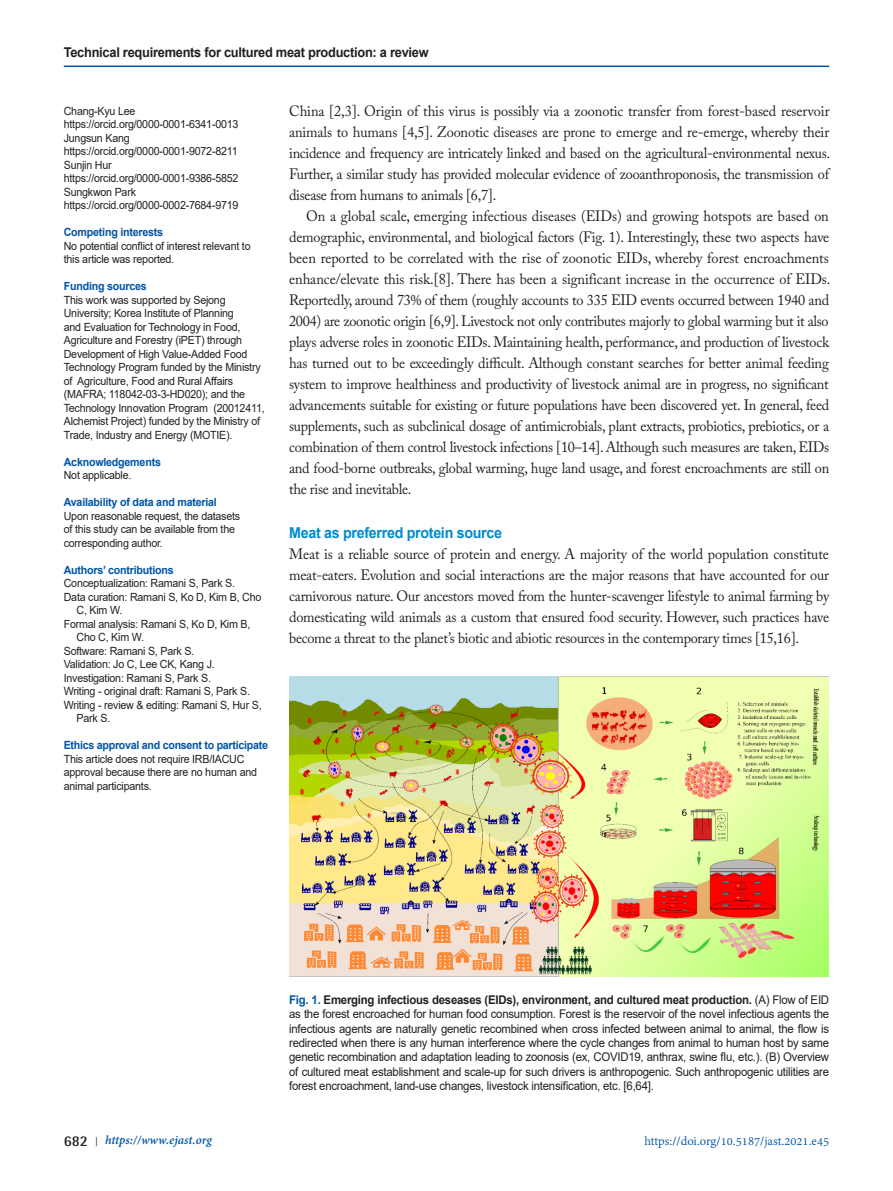
<style>
.page{position:relative;width:893px;height:1191px;background:#fff}
.page>*{position:absolute;margin:0;border:0;box-sizing:border-box;transform-origin:0 0}
.일반__웹{font:15px/21px "Adobe Caslon Pro";letter-spacing:-.02em;color:#231f20;text-align:justify;scale:.95 1}
.heading_2nd{font:700 15px "Arial";letter-spacing:-.02em;color:#0089cf;scale:.95 1}
.t1{font:700 13.5px "Arial";letter-spacing:-.02em;color:#231f20;scale:.95 1}
.t2{font:13.5px "Adobe Devanagari";color:#0154a6}
.t3{font:italic 700 13.5px "Adobe Devanagari";color:#0154a6}
.t4{font:12px/14.4px "Arial";letter-spacing:-.02em;color:#231f20;text-align:justify;scale:.95 1}
.corresponding_text_2{font:11.25px/13.5px "Arial";letter-spacing:-.02em;color:#231f20;scale:.95 1}
.corresponding_text_2-2{font:700 11.25px "Arial";letter-spacing:-.02em;color:#0154a6;scale:.95 1}
.s1{font-weight:700;color:#0154a6}
.s2{font-weight:700}
.s3{font-family:"Rotis Semi Sans Std";font-style:normal;font-size:15px;color:#231f20}
.s4{font-family:"Shonar Bangla";font-style:normal;font-size:12px;color:#231f20}
</style>
<div class="page">
<hr style="left:64px;top:66px;width:765px;height:1px;background:#0154a6">
<img style="left:290px;top:676px;width:538px;height:300px">
<p class="t1" style="left:64px;top:42px;width:386px">Technical requirements for cultured meat production: a review</p>
<p class="corresponding_text_2" style="left:64px;top:104px;width:77px">Chang-Kyu Lee</p>
<p class="corresponding_text_2" style="left:64px;top:117px;width:185px">https://orcid.org/0000-0001-6341-0013<br>Jungsun Kang</p>
<p class="corresponding_text_2" style="left:64px;top:144px;width:185px">https://orcid.org/0000-0001-9072-8211<br>Sunjin Hur</p>
<p class="corresponding_text_2" style="left:64px;top:171px;width:185px">https://orcid.org/0000-0001-9386-5852<br>Sungkwon Park</p>
<p class="corresponding_text_2" style="left:64px;top:198px;width:185px">https://orcid.org/0000-0002-7684-9719</p>
<p class="corresponding_text_2-2" style="left:64px;top:224px;width:106px">Competing interests</p>
<p class="corresponding_text_2" style="left:64px;top:239px;width:198px">No potential conflict of interest relevant to this article was reported.</p>
<p class="corresponding_text_2-2" style="left:64px;top:278px;width:89px">Funding sources</p>
<p class="corresponding_text_2" style="left:64px;top:293px;width:213px">This work was supported by Sejong University; Korea Institute of Planning<br>and Evaluation for Technology in Food, Agriculture and Forestry (iPET) through Development of High Value-Added Food Technology Program funded by the Ministry of Agriculture, Food and Rural Affairs (MAFRA; 118042-03-3-HD020); and the Technology Innovation Program (20012411, Alchemist Project) funded by the Ministry of Trade, Industry and Energy (MOTIE).</p>
<p class="corresponding_text_2-2" style="left:64px;top:454px;width:104px">Acknowledgements</p>
<p class="corresponding_text_2" style="left:64px;top:468px;width:73px">Not applicable.</p>
<p class="corresponding_text_2-2" style="left:64px;top:494px;width:163px">Availability of data and material</p>
<p class="corresponding_text_2" style="left:64px;top:509px;width:187px">Upon reasonable request, the datasets of this study can be available from the corresponding author.</p>
<p class="corresponding_text_2-2" style="left:64px;top:562px;width:117px">Authors’ contributions</p>
<p class="corresponding_text_2" style="left:64px;top:576px;width:182px">Conceptualization: Ramani S, Park S.</p>
<p class="corresponding_text_2" style="left:77px;top:590px;width:196px;text-indent:-13px">Data curation: Ramani S, Ko D, Kim B, Cho<br>C, Kim W.</p>
<p class="corresponding_text_2" style="left:77px;top:617px;width:185px;text-indent:-13px">Formal analysis: Ramani S, Ko D, Kim B,<br>Cho C, Kim W.</p>
<p class="corresponding_text_2" style="left:64px;top:644px;width:139px">Software: Ramani S, Park S.</p>
<p class="corresponding_text_2" style="left:64px;top:657px;width:160px">Validation: Jo C, Lee CK, Kang J.</p>
<p class="corresponding_text_2" style="left:64px;top:671px;width:156px">Investigation: Ramani S, Park S.</p>
<p class="corresponding_text_2" style="left:64px;top:684px;width:198px">Writing - original draft: Ramani S, Park S.</p>
<p class="corresponding_text_2" style="left:77px;top:698px;width:196px;text-indent:-13px">Writing - review &amp; editing: Ramani S, Hur S,<br>Park S.</p>
<p class="corresponding_text_2-2" style="left:64px;top:737px;width:216px">Ethics approval and consent to participate</p>
<p class="corresponding_text_2" style="left:64px;top:752px;width:205px">This article does not require IRB/IACUC approval because there are no human and animal participants.</p>
<p class="일반__웹" style="left:289px;top:100px;width:571px">China [2,3]. Origin of this virus is possibly via a zoonotic transfer from forest-based reservoir animals to humans [4,5]. Zoonotic diseases are prone to emerge and re-emerge, whereby their incidence and frequency are intricately linked and based on the agricultural-environmental nexus.<br>Further, a similar study has provided molecular evidence of zooanthroponosis, the transmission of disease from humans to animals [6,7].</p>
<p class="일반__웹" style="left:289px;top:205px;width:571px;text-align:left;text-indent:17px">On a global scale, emerging infectious diseases (EIDs) and growing hotspots are based on demographic, environmental, and biological factors (Fig. 1). Interestingly, these two aspects have been reported to be correlated with the rise of zoonotic EIDs, whereby forest encroachments enhance/elevate this risk.[8]. There has been a significant increase in the occurrence of EIDs.<br>Reportedly, around 73% of them (roughly accounts to 335 EID events occurred between 1940 and 2004) are zoonotic origin [6,9]. Livestock not only contributes majorly to global warming but it also plays adverse roles in zoonotic EIDs. Maintaining health, performance, and production of livestock has turned out to be exceedingly difficult. Although constant searches for better animal feeding system to improve healthiness and productivity of livestock animal are in progress, no significant advancements suitable for existing or future populations have been discovered yet. In general, feed supplements, such as subclinical dosage of antimicrobials, plant extracts, probiotics, prebiotics, or a combination of them control livestock infections [10–14]. Although such measures are taken, EIDs and food-borne outbreaks, global warming, huge land usage, and forest encroachments are still on the rise and inevitable.</p>
<p class="heading_2nd" style="left:289px;top:522px;width:226px">Meat as preferred protein source</p>
<p class="일반__웹" style="left:289px;top:543px;width:570px">Meat is a reliable source of protein and energy. A majority of the world population constitute meat-eaters. Evolution and social interactions are the major reasons that have accounted for our carnivorous nature. Our ancestors moved from the hunter-scavenger lifestyle to animal farming by domesticating wild animals as a custom that ensured food security. However, such practices have become a threat to the planet’s biotic and abiotic resources in the contemporary times [15,16].</p>
<p class="t4" style="left:289px;top:992px;width:570px"><span class="s1">Fig. 1.</span> <span class="s2">Emerging infectious deseases (EIDs), environment, and cultured meat production.</span> (A) Flow of EID as the forest encroached for human food consumption. Forest is the reservoir of the novel infectious agents the infectious agents are naturally genetic recombined when cross infected between animal to animal, the flow is redirected when there is any human interference where the cycle changes from animal to human host by same genetic recombination and adaptation leading to zoonosis (ex, COVID19, anthrax, swine flu, etc.). (B) Overview of cultured meat establishment and scale-up for such drivers is anthropogenic. Such anthropogenic utilities are forest encroachment, land-use changes, livestock intensification, etc. [6,64].</p>
<p class="t3" style="left:64px;top:1132px;width:150px"><span class="s3">682</span> <span class="s4">|</span> https://www.ejast.org</p>
<p class="t2" style="left:644px;top:1133px;width:186px">https://doi.org/10.5187/jast.2021.e45</p>
</div>
